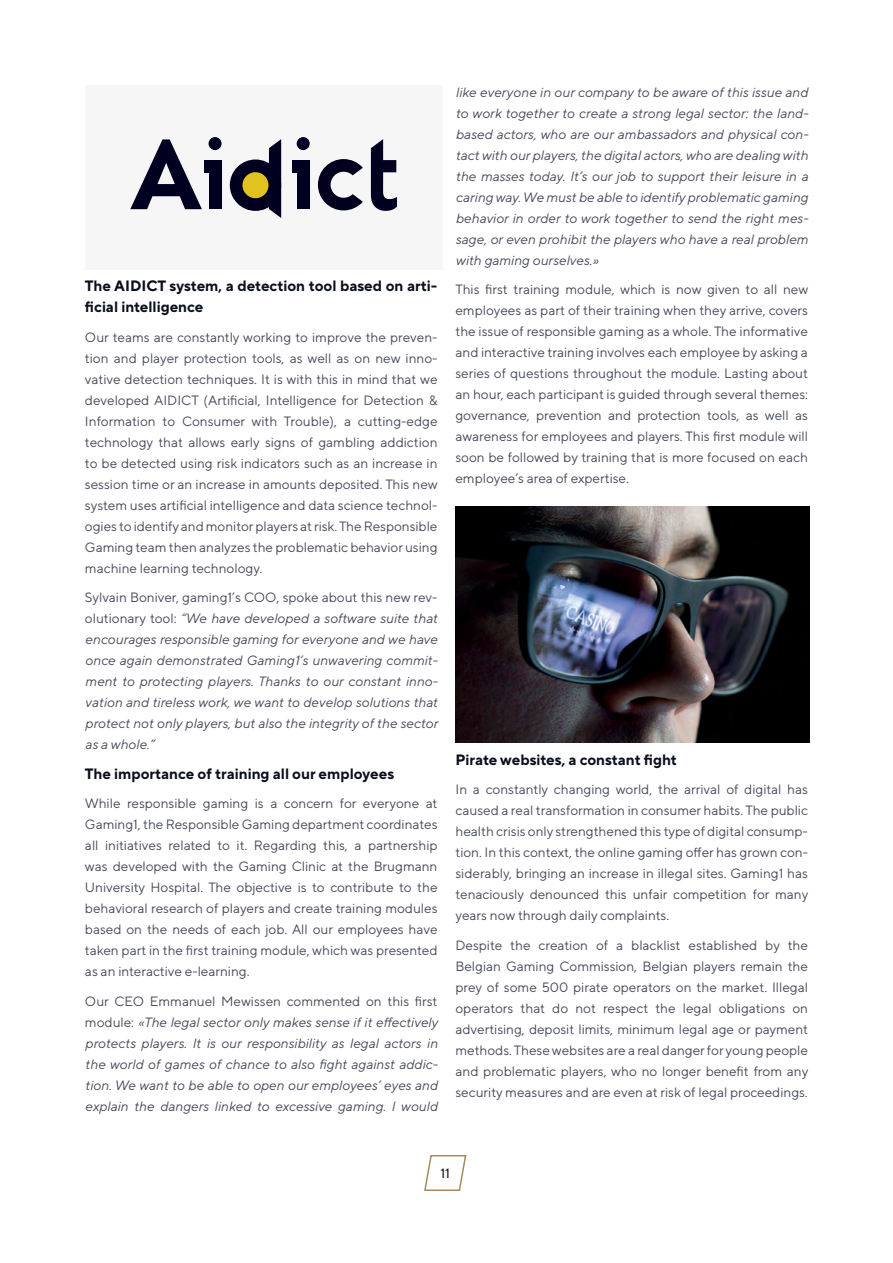
<style>
.page{position:relative;width:893px;height:1263px;background:#fff}
.page>*{position:absolute;margin:0;border:0;box-sizing:border-box;transform-origin:0 0}
.t1{font:700 15px/21px "TT Norms Pro";color:#0b0e1c}
.t2{font:13.5px/21px "TT Norms Pro";color:#46495a;text-align:justify}
.t3{font:italic 13.5px/21px "TT Norms Pro";color:#46495a;text-align:justify}
.t4{font:13.5px "TT Norms Pro";color:#0b0e1c}
.s1{font-style:normal}
</style>
<div class="page">
<div style="left:85px;top:85px;width:357px;height:185px;background:#f6f6f6"></div>
<svg style="left:130px;top:139px;width:72px;height:70px"></svg>
<div style="left:210px;top:161px;width:12px;height:48px;background:#000120"></div>
<div style="left:204px;top:160px;width:18px;height:12px;background:#000120"></div>
<div style="left:292px;top:160px;width:18px;height:12px;background:#000120"></div>
<div style="left:209px;top:137px;width:13px;height:13px;background:#000120;border-radius:50%"></div>
<div style="left:298px;top:161px;width:12px;height:48px;background:#000120"></div>
<div style="left:297px;top:137px;width:13px;height:13px;background:#000120;border-radius:50%"></div>
<svg style="left:371px;top:139px;width:26px;height:72px"></svg>
<svg style="left:230px;top:139px;width:51px;height:79px"></svg>
<svg style="left:318px;top:159px;width:45px;height:51px"></svg>
<img style="left:455px;top:506px;width:355px;height:236px">
<svg style="left:424px;top:1155px;width:43px;height:36px"></svg>
<p class="t1" style="left:85px;top:274px;width:354px">The AIDICT system, a detection tool based on arti&shy;ficial intelligence</p>
<p class="t2" style="left:85px;top:326px;width:354px">Our teams are constantly working to improve the preven&shy;tion and player protection tools, as well as on new inno&shy;vative detection techniques. It is with this in mind that we developed AIDICT (Artificial, Intelligence for Detection &amp; Information to Consumer with Trouble), a cutting-edge technology that allows early signs of gambling addiction to be detected using risk indicators such as an increase in session time or an increase in amounts deposited. This new system uses artificial intelligence and data science technol&shy;ogies to identify and monitor players at risk. The Responsible Gaming team then analyzes the problematic behavior using machine learning technology.</p>
<p class="t3" style="left:85px;top:586px;width:354px"><span class="s1">Sylvain Boniver, gaming1’s COO, spoke about this new rev&shy;olutionary tool:</span> “We have developed a software suite that encourages responsible gaming for everyone and we have once again demonstrated Gaming1’s unwavering commit&shy;ment to protecting players. Thanks to our constant inno&shy;vation and tireless work, we want to develop solutions that protect not only players, but also the integrity of the sector as a whole.”</p>
<p class="t1" style="left:85px;top:762px;width:311px">The importance of training all our employees</p>
<p class="t2" style="left:85px;top:792px;width:354px">While responsible gaming is a concern for everyone at Gaming1, the Responsible Gaming department coordinates all initiatives related to it. Regarding this, a partnership was developed with the Gaming Clinic at the Brugmann University Hospital. The objective is to contribute to the behavioral research of players and create training modules based on the needs of each job. All our employees have taken part in the first training module, which was presented as an interactive e-learning.</p>
<p class="t3" style="left:85px;top:990px;width:354px"><span class="s1">Our CEO Emmanuel Mewissen commented on this first module:</span> «The legal sector only makes sense if it effectively protects players. It is our responsibility as legal actors in the world of games of chance to also fight against addic&shy;tion. We want to be able to open our employees’ eyes and explain the dangers linked to excessive gaming. I would</p>
<p class="t3" style="left:455px;top:80px;width:354px">like everyone in our company to be aware of this issue and to work together to create a strong legal sector: the land&shy;based actors, who are our ambassadors and physical con&shy;tact with our players, the digital actors, who are dealing with the masses today. It’s our job to support their leisure in a caring way. We must be able to identify problematic gaming behavior in order to work together to send the right mes&shy;sage, or even prohibit the players who have a real problem with gaming ourselves.»</p>
<p class="t2" style="left:455px;top:278px;width:354px">This first training module, which is now given to all new employees as part of their training when they arrive, covers the issue of responsible gaming as a whole. The informative and interactive training involves each employee by asking a series of questions throughout the module. Lasting about an hour, each participant is guided through several themes: governance, prevention and protection tools, as well as awareness for employees and players. This first module will soon be followed by training that is more focused on each employee’s area of expertise.</p>
<p class="t1" style="left:455px;top:748px;width:223px">Pirate websites, a constant fight</p>
<p class="t2" style="left:455px;top:778px;width:354px">In a constantly changing world, the arrival of digital has caused a real transformation in consumer habits. The public health crisis only strengthened this type of digital consump&shy;tion. In this context, the online gaming offer has grown con&shy;siderably, bringing an increase in illegal sites. Gaming1 has tenaciously denounced this unfair competition for many years now through daily complaints.</p>
<p class="t2" style="left:455px;top:933px;width:354px">Despite the creation of a blacklist established by the Belgian Gaming Commission, Belgian players remain the prey of some 500 pirate operators on the market. Illegal operators that do not respect the legal obligations on advertising, deposit limits, minimum legal age or payment methods. These websites are a real danger for young people and problematic players, who no longer benefit from any security measures and are even at risk of legal proceedings.</p>
<p class="t4" style="left:440px;top:1163px;width:11px">11</p>
</div>
